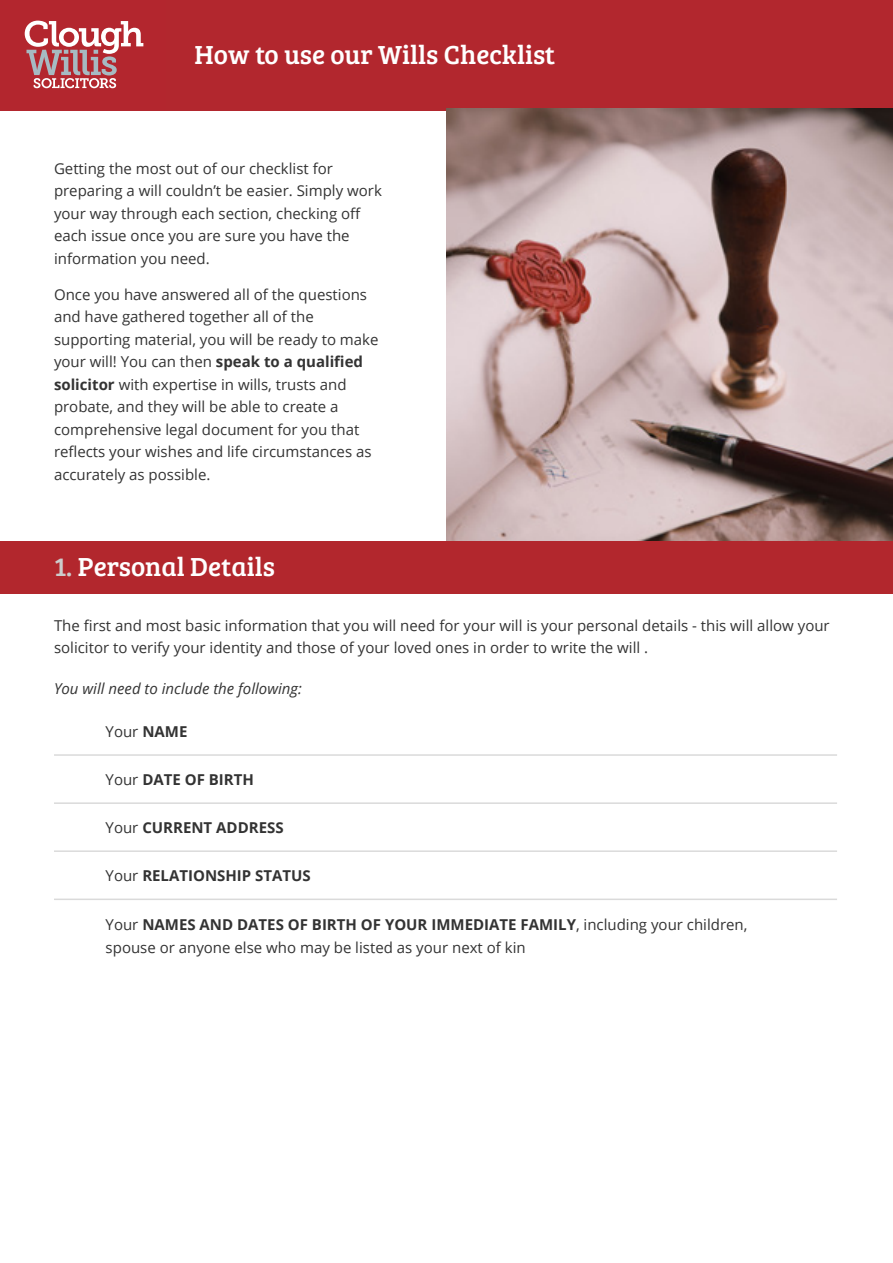
<style>
.page{position:relative;width:893px;height:1263px;background:#fff}
.page>*{position:absolute;margin:0;border:0;box-sizing:border-box;transform-origin:0 0}
.t1{font:27px "Bree Serif";color:#fff}
.t2{font:15px/22.5px "Open Sans";color:#333}
.t3{font:700 15px "Open Sans";color:#333}
.t4{font:italic 15px "Open Sans";color:#333}
.s1{font-weight:700}
.s2{color:#ccc}
.s3{font-weight:400}
</style>
<div class="page">
<div style="left:160px;top:0;width:733px;height:110px;background:#b2272e"></div>
<div style="left:0;top:541px;width:892px;height:52px;background:#b2272d"></div>
<hr style="left:54px;top:754px;width:783px;height:2px;background:#dadada">
<hr style="left:54px;top:802px;width:783px;height:2px;background:#dadada">
<hr style="left:54px;top:850px;width:783px;height:2px;background:#dadada">
<hr style="left:54px;top:898px;width:783px;height:2px;background:#dadada">
<div style="left:0;top:0;width:166px;height:110px;background:#b3262e"></div>
<svg style="left:25px;top:21px;width:118px;height:67px"></svg>
<img style="left:446px;top:108px;width:447px;height:433px">
<p class="t1" style="left:195px;top:35px;width:362px">How to use our Wills Checklist</p>
<p class="t2" style="left:54px;top:156px;width:329px">Getting the most out of our checklist for preparing a will couldn’t be easier. Simply work your way through each section, checking off each issue once you are sure you have the information you need.</p>
<p class="t2" style="left:54px;top:282px;width:326px">Once you have answered all of the questions and have gathered together all of the supporting material, you will be ready to make your will! You can then <span class="s1">speak to a qualified solicitor</span> with expertise in wills, trusts and probate, and they will be able to create a comprehensive legal document for you that reflects your wishes and life circumstances as accurately as possible.</p>
<p class="t1" style="left:54px;top:547px;width:222px"><span class="s2">1.</span> Personal Details</p>
<p class="t2" style="left:54px;top:614px;width:777px">The first and most basic information that you will need for your will is your personal details - this will allow your solicitor to verify your identity and those of your loved ones in order to write the will .</p>
<p class="t4" style="left:54px;top:678px;width:249px">You will need to include the following:</p>
<p class="t2" style="left:106px;top:720px;width:83px">Your <span class="s1">NAME</span></p>
<p class="t3" style="left:106px;top:769px;width:150px"><span class="s3">Your</span> DATE OF BIRTH</p>
<p class="t3" style="left:106px;top:817px;width:179px"><span class="s3">Your</span> CURRENT ADDRESS</p>
<p class="t3" style="left:106px;top:865px;width:207px"><span class="s3">Your</span> RELATIONSHIP STATUS</p>
<p class="t2" style="left:106px;top:913px;width:643px">Your <span class="s1">NAMES AND DATES OF BIRTH OF YOUR IMMEDIATE FAMILY</span>, including your children, spouse or anyone else who may be listed as your next of kin</p>
</div>
